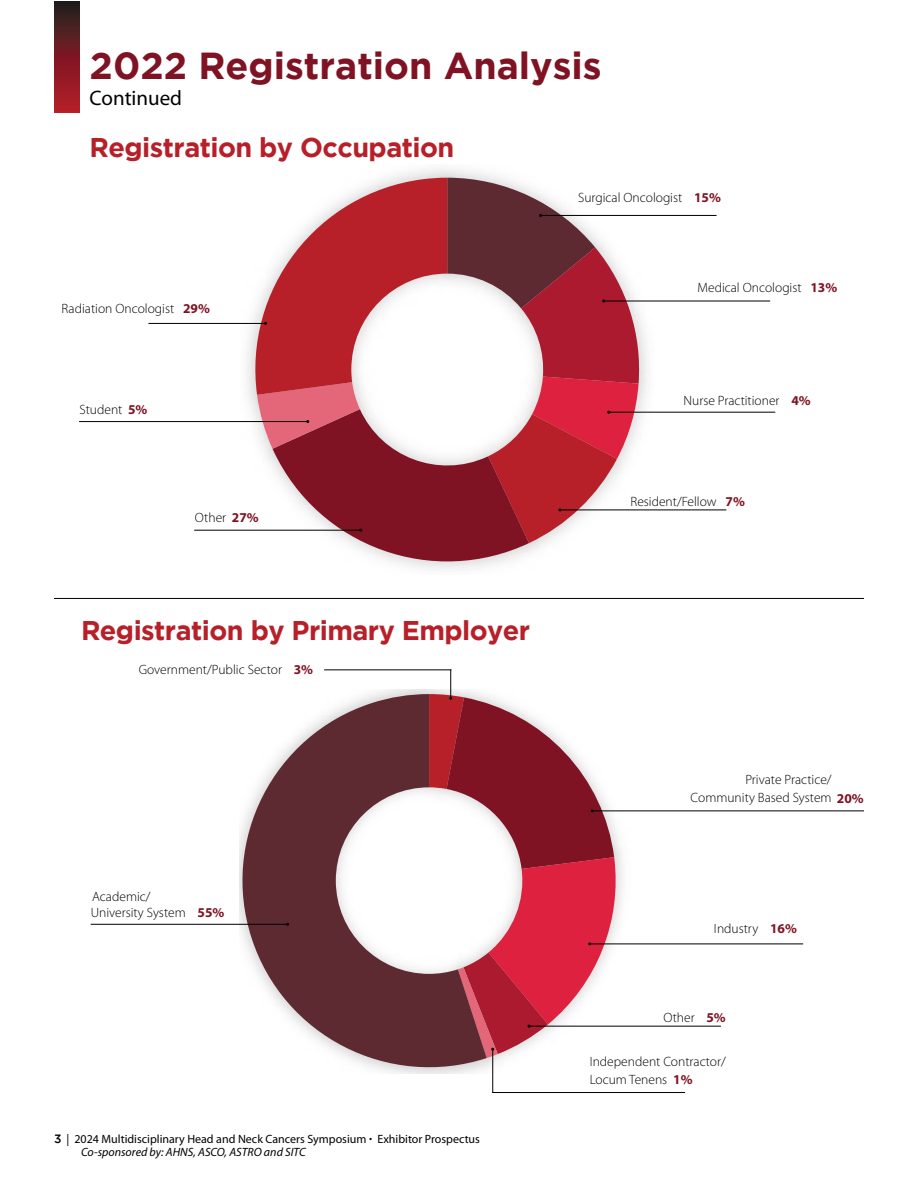
<style>
.page{position:relative;width:918px;height:1188px;background:#fff}
.page>*{position:absolute;margin:0;border:0;box-sizing:border-box;transform-origin:0 0}
.t1{font:700 37.5px "Gotham";color:#801323}
.t2{font:700 27px "Gotham";letter-spacing:-.02em;color:#b72028}
.t3{font:21px "Myriad Pro";color:#000}
.t4{font:300 13.5px/18px "Myriad Pro";color:#000}
.t5{font:12px/13.4px "Myriad Pro";color:#000}
.s1{font-weight:700;color:#801323}
.s2{font-family:"Gotham";font-weight:500}
.s3{font-weight:700}
.s4{font-style:italic}
</style>
<div class="page">
<hr style="left:54px;top:598px;width:810px;height:1px;background:#000">
<svg style="left:240px;top:690px;width:413px;height:384px"></svg>
<hr style="left:91px;top:924px;width:197px;height:1px;background:#000">
<hr style="left:592px;top:811px;width:272px;height:1px;background:#000">
<hr style="left:324px;top:669px;width:127px;height:1px;background:#000">
<hr style="left:492px;top:1092px;width:193px;height:1px;background:#000">
<hr style="left:492px;top:1049px;width:1px;height:44px;background:#000">
<img style="left:240px;top:168px;width:234px;height:253px">
<svg style="left:243px;top:178px;width:14px;height:217px"></svg>
<hr style="left:148px;top:323px;width:118px;height:1px;background:#000">
<hr style="left:541px;top:215px;width:176px;height:1px;background:#000">
<hr style="left:79px;top:421px;width:229px;height:1px;background:#000">
<hr style="left:194px;top:530px;width:167px;height:1px;background:#000">
<hr style="left:560px;top:510px;width:166px;height:1px;background:#000">
<hr style="left:609px;top:412px;width:166px;height:1px;background:#000">
<hr style="left:604px;top:301px;width:166px;height:1px;background:#000">
<svg style="left:257px;top:178px;width:385px;height:391px"></svg>
<div style="left:54px;top:1px;width:26px;height:112px;background:linear-gradient(to bottom,#261e1e,#c01a28)"></div>
<hr style="left:529px;top:1026px;width:192px;height:1px;background:#000">
<hr style="left:590px;top:944px;width:213px;height:1px;background:#000">
<svg style="left:429px;top:669px;width:193px;height:389px"></svg>
<h1 class="t1" style="left:90px;top:44px;width:514px">2022 Registration Analysis</h1>
<h3 class="t3" style="left:90px;top:85px;width:94px">Continued</h3>
<h2 class="t2" style="left:90px;top:132px;width:366px">Registration by Occupation</h2>
<p class="t4" style="left:62px;top:299px;width:150px">Radiation Oncologist <span class="s1">29%</span></p>
<p class="t4" style="left:80px;top:401px;width:69px">Student <span class="s1">5%</span></p>
<p class="t4" style="left:195px;top:508px;width:65px">Other <span class="s1">27%</span></p>
<h2 class="t2" style="left:81px;top:615px;width:451px">Registration by Primary Employer</h2>
<p class="t4" style="left:139px;top:660px;width:176px">Government/Public Sector <span class="s1">3%</span></p>
<p class="t4" style="left:91px;top:889px;width:135px;line-height:16.2px">Academic/<br>University System <span class="s1">55%</span></p>
<p class="t5" style="left:81px;top:1132px;width:401px;text-indent:-27px"><span class="s2">3</span> | 2024 Multidisciplinary Head and Neck Cancers Symposium <span class="s3">·</span> Exhibitor Prospectus<br><span class="s4">Co-sponsored by: AHNS, ASCO, ASTRO and SITC</span></p>
<p class="t4" style="left:578px;top:189px;width:144px">Surgical Oncologist <span class="s1">15%</span></p>
<p class="t4" style="left:698px;top:279px;width:141px">Medical Oncologist <span class="s1">13%</span></p>
<p class="t4" style="left:684px;top:391px;width:129px">Nurse Practitioner <span class="s1">4%</span></p>
<p class="t4" style="left:630px;top:492px;width:116px">Resident/Fellow <span class="s1">7%</span></p>
<p class="t4" style="left:691px;top:770px;width:175px;text-indent:55px">Private Practice/<br>Community Based System <span class="s1">20%</span></p>
<p class="t4" style="left:714px;top:919px;width:85px">Industry <span class="s1">16%</span></p>
<p class="t4" style="left:663px;top:1008px;width:64px">Other <span class="s1">5%</span></p>
<p class="t4" style="left:590px;top:1052px;width:138px">Independent Contractor/<br>Locum Tenens <span class="s1">1%</span></p>
</div>
